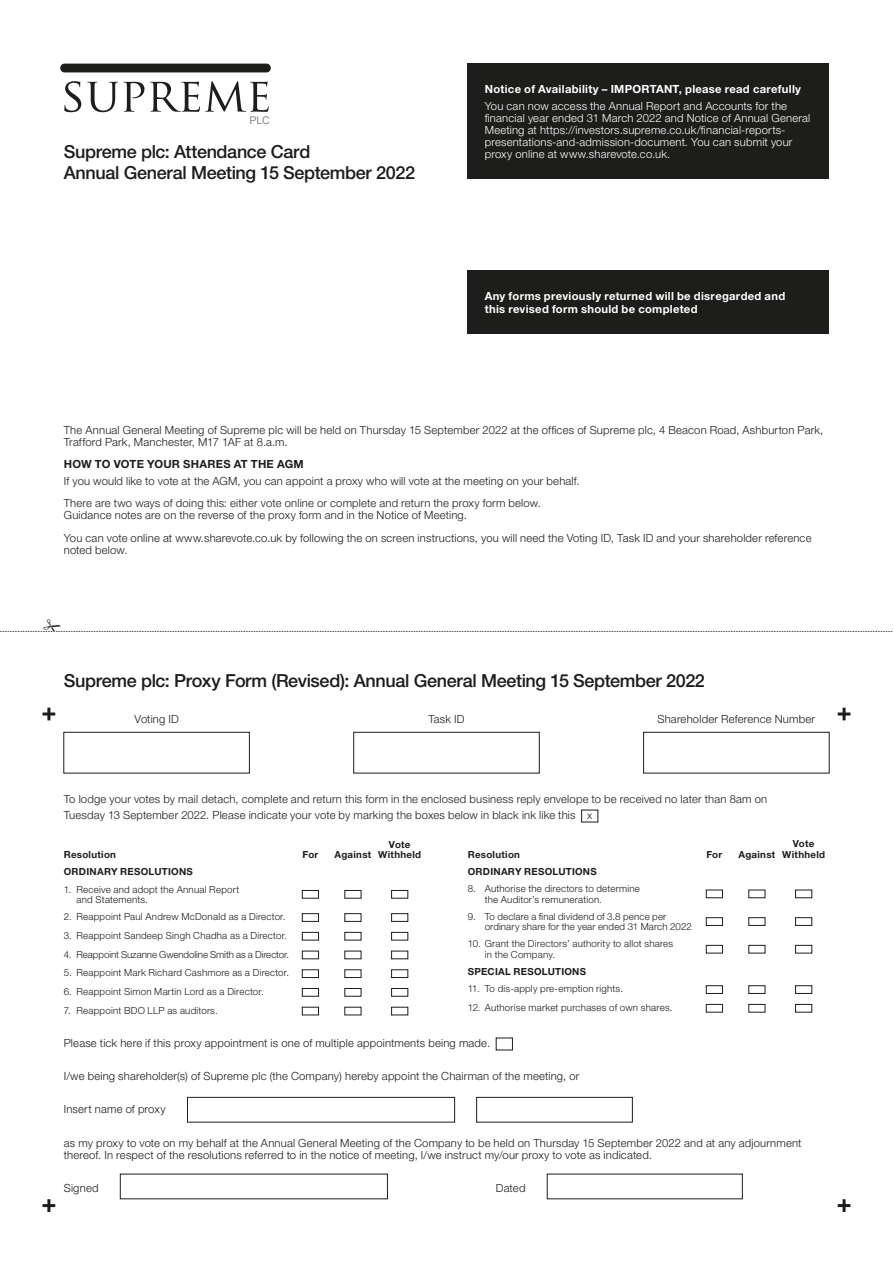
<style>
.page{position:relative;width:893px;height:1263px;background:#fff}
.page>*{position:absolute;margin:0;border:0;box-sizing:border-box;transform-origin:0 0}
.t1{font:500 18px/21px "Helvetica Neue LT Std";letter-spacing:-.02em;color:#1d1d1b}
.t2{font:300 11.25px/12px "Helvetica Neue LT Std";letter-spacing:.015em;color:#1d1d1b}
.t3{font:300 11.25px/12px "Helvetica Neue LT Std";letter-spacing:.015em;color:#fff}
.t4{font:700 11.25px/13.5px "Helvetica Neue LT Std";letter-spacing:.025em;color:#fff}
.t5{font:700 11.25px "Helvetica Neue LT Std";letter-spacing:.02em;color:#1d1d1b}
.t6{font:10.65px "Microsoft Sans Serif";color:#878787}
.t7{font:300 9.75px/10.5px "Helvetica Neue LT Std";letter-spacing:.02em;color:#1d1d1b}
.t8{font:700 9.75px/10.5px "Helvetica Neue LT Std";letter-spacing:.025em;color:#1d1d1b;text-align:center}
.t9{font:300 9.75px "Helvetica Neue LT Std";letter-spacing:-.01em;color:#1d1d1b}
.s1{font-size:10.5px}
</style>
<div class="page">
<div style="left:302px;top:890px;width:17px;height:8px;border:1px solid #1d1d1b"></div>
<div style="left:344px;top:890px;width:17px;height:8px;border:1px solid #1d1d1b"></div>
<div style="left:391px;top:890px;width:17px;height:8px;border:1px solid #1d1d1b"></div>
<div style="left:302px;top:913px;width:17px;height:9px;border:1px solid #1d1d1b"></div>
<div style="left:344px;top:913px;width:17px;height:9px;border:1px solid #1d1d1b"></div>
<div style="left:391px;top:913px;width:17px;height:9px;border:1px solid #1d1d1b"></div>
<div style="left:302px;top:932px;width:17px;height:8px;border:1px solid #1d1d1b"></div>
<div style="left:344px;top:932px;width:17px;height:8px;border:1px solid #1d1d1b"></div>
<div style="left:391px;top:932px;width:17px;height:8px;border:1px solid #1d1d1b"></div>
<div style="left:302px;top:951px;width:17px;height:8px;border:1px solid #1d1d1b"></div>
<div style="left:302px;top:969px;width:17px;height:9px;border:1px solid #1d1d1b"></div>
<div style="left:344px;top:969px;width:17px;height:9px;border:1px solid #1d1d1b"></div>
<div style="left:391px;top:969px;width:17px;height:9px;border:1px solid #1d1d1b"></div>
<div style="left:302px;top:988px;width:17px;height:8px;border:1px solid #1d1d1b"></div>
<div style="left:344px;top:988px;width:17px;height:8px;border:1px solid #1d1d1b"></div>
<div style="left:391px;top:988px;width:17px;height:8px;border:1px solid #1d1d1b"></div>
<div style="left:302px;top:1007px;width:17px;height:8px;border:1px solid #1d1d1b"></div>
<div style="left:706px;top:890px;width:17px;height:8px;border:1px solid #1d1d1b"></div>
<div style="left:706px;top:917px;width:17px;height:9px;border:1px solid #1d1d1b"></div>
<div style="left:748px;top:917px;width:17px;height:9px;border:1px solid #1d1d1b"></div>
<div style="left:795px;top:917px;width:17px;height:9px;border:1px solid #1d1d1b"></div>
<div style="left:706px;top:945px;width:17px;height:8px;border:1px solid #1d1d1b"></div>
<div style="left:748px;top:945px;width:17px;height:8px;border:1px solid #1d1d1b"></div>
<div style="left:795px;top:945px;width:17px;height:8px;border:1px solid #1d1d1b"></div>
<div style="left:706px;top:985px;width:17px;height:9px;border:1px solid #1d1d1b"></div>
<div style="left:748px;top:985px;width:17px;height:9px;border:1px solid #1d1d1b"></div>
<div style="left:795px;top:985px;width:17px;height:9px;border:1px solid #1d1d1b"></div>
<div style="left:706px;top:1004px;width:17px;height:8px;border:1px solid #1d1d1b"></div>
<div style="left:748px;top:1004px;width:17px;height:8px;border:1px solid #1d1d1b"></div>
<div style="left:795px;top:1004px;width:17px;height:8px;border:1px solid #1d1d1b"></div>
<div style="left:468px;top:64px;width:361px;height:115px;background:#1d1d1b"></div>
<div style="left:468px;top:270px;width:361px;height:64px;background:#1d1d1b"></div>
<svg style="left:64px;top:81px;width:17px;height:31px"></svg>
<svg style="left:87px;top:82px;width:57px;height:30px"></svg>
<svg style="left:150px;top:81px;width:119px;height:31px"></svg>
<div style="left:60px;top:64px;width:211px;height:8px;background:#1d1d1b"></div>
<div style="left:63px;top:732px;width:187px;height:41px;border:1px solid #1d1d1b"></div>
<div style="left:187px;top:1097px;width:268px;height:25px;border:1px solid #1d1d1b"></div>
<div style="left:476px;top:1097px;width:157px;height:25px;border:1px solid #1d1d1b"></div>
<div style="left:353px;top:732px;width:187px;height:41px;border:1px solid #1d1d1b"></div>
<div style="left:643px;top:732px;width:187px;height:41px;border:1px solid #1d1d1b"></div>
<svg style="left:43px;top:708px;width:12px;height:12px"></svg>
<svg style="left:838px;top:708px;width:12px;height:12px"></svg>
<svg style="left:43px;top:1199px;width:12px;height:13px"></svg>
<svg style="left:838px;top:1199px;width:12px;height:13px"></svg>
<svg style="left:0;top:631px;width:893px;height:1px"></svg>
<p class="t6" style="left:249px;top:114px;width:22px">PLC</p>
<h1 class="t1" style="left:64px;top:141px;width:353px">Supreme plc: Attendance Card<br>Annual General Meeting 15 September 2022</h1>
<p class="t4" style="left:485px;top:82px;width:318px">Notice of Availability – IMPORTANT, please read carefully</p>
<p class="t3" style="left:485px;top:99px;width:327px">You can now access the Annual Report and Accounts for the financial year ended 31 March 2022 and Notice of Annual General Meeting at https://investors.supreme.co.uk/financial-reports&shy;presentations-and-admission-document. You can submit your proxy online at www.sharevote.co.uk.</p>
<p class="t4" style="left:485px;top:289px;width:302px">Any forms previously returned will be disregarded and this revised form should be completed</p>
<p class="t2" style="left:64px;top:423px;width:761px">The Annual General Meeting of Supreme plc will be held on Thursday 15 September 2022 at the offices of Supreme plc, 4 Beacon Road, Ashburton Park,<br>Trafford Park, Manchester, M17 1AF at 8.a.m.</p>
<p class="t5" style="left:64px;top:457px;width:241px">HOW TO VOTE YOUR SHARES AT THE AGM</p>
<p class="t2" style="left:64px;top:469px;width:517px;line-height:22.6px">If you would like to vote at the AGM, you can appoint a proxy who will vote at the meeting on your behalf.<br>There are two ways of doing this: either vote online or complete and return the proxy form below.</p>
<p class="t2" style="left:64px;top:504px;width:749px;line-height:22.6px">Guidance notes are on the reverse of the proxy form and in the Notice of Meeting.<br>You can vote online at www.sharevote.co.uk by following the on screen instructions, you will need the Voting ID, Task ID and your shareholder reference</p>
<p class="t2" style="left:64px;top:544px;width:65px">noted below.</p>
<h1 class="t1" style="left:64px;top:670px;width:643px">Supreme plc: Proxy Form (Revised): Annual General Meeting 15 September 2022</h1>
<p class="t2" style="left:135px;top:713px;width:46px">Voting ID</p>
<p class="t2" style="left:428px;top:713px;width:38px">Task ID</p>
<p class="t2" style="left:657px;top:713px;width:159px">Shareholder Reference Number</p>
<p class="t2" style="left:64px;top:790px;width:705px;line-height:16.2px">To lodge your votes by mail detach, complete and return this form in the enclosed business reply envelope to be received no later than 8am on<br>Tuesday 13 September 2022. Please indicate your vote by marking the boxes below in black ink like this <span class="s1">x</span></p>
<p class="t8" style="left:64px;top:849px;width:54px">Resolution</p>
<p class="t8" style="left:302px;top:849px;width:17px">For</p>
<p class="t8" style="left:334px;top:849px;width:38px">Against</p>
<p class="t8" style="left:378px;top:839px;width:44px">Vote<br>Withheld</p>
<p class="t8" style="left:64px;top:866px;width:131px">ORDINARY RESOLUTIONS</p>
<p class="t7" style="left:77px;top:884px;width:164px;text-indent:-13px">1. Receive and adopt the Annual Report and Statements.</p>
<p class="t7" style="left:64px;top:911px;width:223px">2. Reappoint Paul Andrew McDonald as a Director.</p>
<p class="t7" style="left:64px;top:930px;width:225px">3. Reappoint Sandeep Singh Chadha as a Director.</p>
<p class="t9" style="left:64px;top:948px;width:227px">4. Reappoint Suzanne Gwendoline Smith as a Director.</p>
<p class="t7" style="left:64px;top:967px;width:227px">5. Reappoint Mark Richard Cashmore as a Director.</p>
<p class="t7" style="left:64px;top:986px;width:201px">6. Reappoint Simon Martin Lord as a Director.</p>
<p class="t7" style="left:64px;top:1005px;width:156px">7. Reappoint BDO LLP as auditors.</p>
<p class="t2" style="left:64px;top:1037px;width:428px">Please tick here if this proxy appointment is one of multiple appointments being made.</p>
<p class="t2" style="left:64px;top:1070px;width:517px">I/we being shareholder(s) of Supreme plc (the Company) hereby appoint the Chairman of the meeting, or</p>
<p class="t2" style="left:64px;top:1103px;width:103px">Insert name of proxy</p>
<p class="t2" style="left:64px;top:1136px;width:739px">as my proxy to vote on my behalf at the Annual General Meeting of the Company to be held on Thursday 15 September 2022 and at any adjournment thereof. In respect of the resolutions referred to in the notice of meeting, I/we instruct my/our proxy to vote as indicated.</p>
<p class="t2" style="left:64px;top:1182px;width:36px">Signed</p>
<p class="t2" style="left:496px;top:1182px;width:31px">Dated</p>
<p class="t8" style="left:468px;top:849px;width:54px">Resolution</p>
<p class="t8" style="left:706px;top:849px;width:17px">For</p>
<p class="t8" style="left:738px;top:849px;width:38px">Against</p>
<p class="t8" style="left:782px;top:838px;width:44px">Vote<br>Withheld</p>
<p class="t8" style="left:468px;top:866px;width:131px">ORDINARY RESOLUTIONS</p>
<p class="t7" style="left:485px;top:883px;width:157px;text-indent:-17px">8. Authorise the directors to determine the Auditor’s remuneration.</p>
<p class="t7" style="left:485px;top:911px;width:209px;text-indent:-17px">9. To declare a final dividend of 3.8 pence per ordinary share for the year ended 31 March 2022</p>
<p class="t7" style="left:485px;top:938px;width:190px;text-indent:-17px">10. Grant the Directors’ authority to allot shares in the Company.</p>
<p class="t8" style="left:468px;top:966px;width:120px">SPECIAL RESOLUTIONS</p>
<p class="t7" style="left:468px;top:983px;width:157px">11. To dis-apply pre-emption rights.</p>
<p class="t7" style="left:468px;top:1002px;width:206px">12. Authorise market purchases of own shares.</p>
</div>
